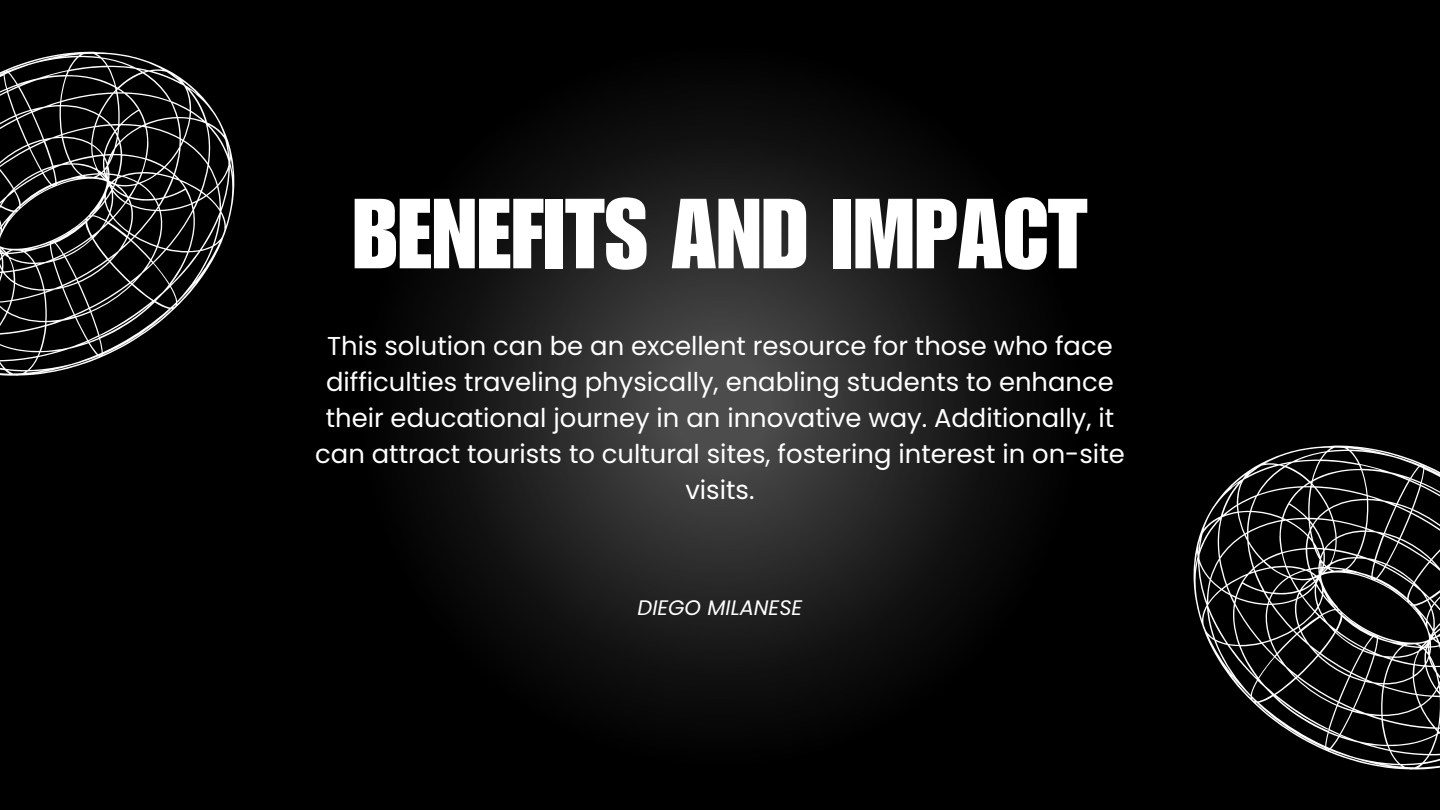
<style>
.page{position:relative;width:1440px;height:810px;background:#000}
.page>*{position:absolute;margin:0;border:0;box-sizing:border-box;transform-origin:0 0}
.t1{font:97.3px "Impact LT Std";color:#fff}
.t2{font:25.9px/36px "Poppins";color:#fff;text-align:center}
.t3{font:italic 21px "Poppins";color:#fff}
</style>
<div class="page">
<svg style="left:0;top:52px;width:234px;height:324px"></svg>
<svg style="left:417px;top:102px;width:608px;height:608px"></svg>
<svg style="left:1193px;top:446px;width:247px;height:324px"></svg>
<p class="t1" style="left:352px;top:199px;width:736px">BENEFITS AND IMPACT</p>
<p class="t2" style="left:315px;top:328px;width:811px">This solution can be an excellent resource for those who face difficulties traveling physically, enabling students to enhance their educational journey in an innovative way. Additionally, it can attract tourists to cultural sites, fostering interest in on-site visits.</p>
<p class="t3" style="left:638px;top:593px;width:166px">DIEGO MILANESE</p>
</div>
